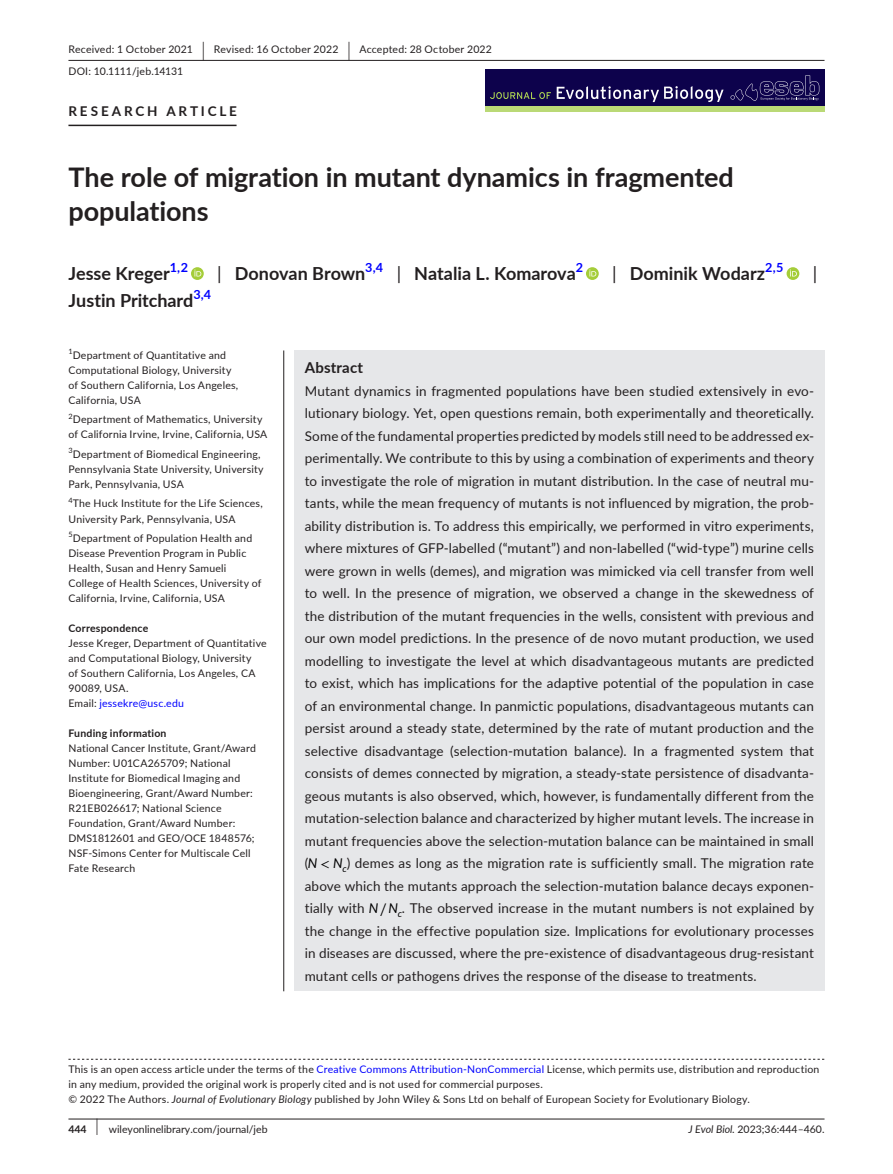
<style>
.page{position:relative;width:893px;height:1174px;background:#fff}
.page>*{position:absolute;margin:0;border:0;box-sizing:border-box;transform-origin:0 0}
.t1{font:700 27px/34.5px "Lato";letter-spacing:-.005em;color:#231f20}
.t2{font:700 18px "Lato";color:#231f20}
.t3{font:18px "Lato";color:#231f20}
.t4{font:700 15px "Lato";letter-spacing:.015em;color:#231f20}
.t5{font:13.5px/22.5px "Lato";letter-spacing:.01em;color:#231f20;text-align:justify}
.t6{font:700 13.5px "Lato";letter-spacing:.21em;color:#231f20}
.t7{font:700 12.6px "Lato";color:#00f}
.t8{font:10.5px/15px "Lato";letter-spacing:.02em;color:#231f20}
.t9{font:10.5px "Lato";color:#231f20}
.t10{font:700 10.5px "Lato";letter-spacing:.02em;color:#231f20}
.t11{font:7.35px "Lato";color:#231f20}
.s1{font-size:19.65px}
.s2{font-weight:400}
.s3{color:#00f}
.s4{font-style:italic;color:#000}
.s5{font-family:"STIX Math";font-style:italic;color:#000}
.s6{font-family:"STIX Math";color:#000}
.s7{font-style:italic}
.s8{font-weight:700}
.s9{font-size:17.4px}
</style>
<div class="page">
<hr style="left:68px;top:1118px;width:756px;height:1px;background:#231f20">
<div style="left:485px;top:70px;width:339px;height:42px;background:#0d024c"></div>
<div style="left:485px;top:107px;width:339px;height:5px;background:#bad976"></div>
<svg style="left:490px;top:92px;width:61px;height:7px"></svg>
<svg style="left:557px;top:86px;width:166px;height:16px"></svg>
<svg style="left:730px;top:75px;width:89px;height:26px"></svg>
<hr style="left:68px;top:60px;width:756px;height:1px;background:#231f20">
<hr style="left:68px;top:125px;width:169px;height:1px;background:#231f20">
<svg style="left:191px;top:267px;width:13px;height:13px"></svg>
<svg style="left:194px;top:269px;width:7px;height:7px"></svg>
<svg style="left:586px;top:267px;width:13px;height:13px"></svg>
<svg style="left:589px;top:269px;width:7px;height:7px"></svg>
<svg style="left:787px;top:267px;width:12px;height:13px"></svg>
<svg style="left:790px;top:269px;width:7px;height:7px"></svg>
<svg style="left:68px;top:1058px;width:756px;height:1px"></svg>
<div style="left:294px;top:350px;width:530px;height:641px;background:#e6e7e9"></div>
<hr style="left:283px;top:350px;width:1px;height:641px;background:#231f20">
<p class="t8" style="left:68px;top:38px;width:425px;line-height:21.8px">Received: 1 October 2021 <span class="s1">|</span> Revised: 16 October 2022 <span class="s1">|</span> Accepted: 28 October 2022<br>DOI: 10.1111/jeb.14131</p>
<p class="t6" style="left:68px;top:101px;width:170px">RESEARCH ARTICLE</p>
<h1 class="t1" style="left:68px;top:159px;width:667px">The role of migration in mutant dynamics in fragmented populations</h1>
<h2 class="t2" style="left:68px;top:260px;width:103px">Jesse Kreger</h2>
<p class="t7" style="left:170px;top:258px;width:20px">1,2</p>
<h2 class="t2" style="left:217px;top:260px;width:150px"><span class="s2">|</span> Donovan Brown</h2>
<p class="t7" style="left:365px;top:258px;width:19px">3,4</p>
<h2 class="t2" style="left:397px;top:260px;width:181px"><span class="s2">|</span> Natalia L. Komarova</h2>
<p class="t7" style="left:576px;top:258px;width:9px">2</p>
<h2 class="t2" style="left:612px;top:260px;width:154px"><span class="s2">|</span> Dominik Wodarz</h2>
<p class="t7" style="left:765px;top:258px;width:20px">2,5</p>
<h2 class="t3" style="left:813px;top:260px;width:6px">|</h2>
<h2 class="t2" style="left:68px;top:287px;width:127px">Justin Pritchard</h2>
<p class="t7" style="left:193px;top:285px;width:19px">3,4</p>
<p class="t11" style="left:68px;top:346px;width:6px">1</p>
<p class="t8" style="left:68px;top:347px;width:171px;text-indent:4px">Department of Quantitative and<br>Computational Biology, University of Southern California, Los Angeles,<br>California, USA</p>
<p class="t8" style="left:68px;top:412px;width:200px"><sup>2</sup>Department of Mathematics, University of California Irvine, Irvine, California, USA</p>
<p class="t8" style="left:68px;top:446px;width:197px"><sup>3</sup>Department of Biomedical Engineering,<br>Pennsylvania State University, University<br>Park, Pennsylvania, USA</p>
<p class="t8" style="left:68px;top:496px;width:196px"><sup>4</sup>The Huck Institute for the Life Sciences,<br>University Park, Pennsylvania, USA</p>
<p class="t8" style="left:68px;top:530px;width:195px"><sup>5</sup>Department of Population Health and Disease Prevention Program in Public Health, Susan and Henry Samueli College of Health Sciences, University of California, Irvine, California, USA</p>
<p class="t10" style="left:68px;top:620px;width:81px">Correspondence</p>
<p class="t8" style="left:68px;top:635px;width:200px">Jesse Kreger, Department of Quantitative and Computational Biology, University<br>of Southern California, Los Angeles, CA<br>90089, USA.<br>Email: <span class="s3">jessekre@usc.edu</span></p>
<p class="t10" style="left:68px;top:725px;width:100px">Funding information</p>
<p class="t8" style="left:68px;top:740px;width:189px">National Cancer Institute, Grant/Award Number: U01CA265709; National Institute for Biomedical Imaging and Bioengineering, Grant/Award Number:<br>R21EB026617; National Science Foundation, Grant/Award Number:<br>DMS1812601 and GEO/OCE 1848576; NSF-Simons Center for Multiscale Cell Fate Research</p>
<p class="t4" style="left:305px;top:356px;width:60px">Abstract</p>
<p class="t5" style="left:305px;top:379px;width:511px">Mutant dynamics in fragmented populations have been studied extensively in evo&shy;lutionary biology. Yet, open questions remain, both experimentally and theoretically.<br>Some of the fundamental properties predicted by models still need to be addressed ex&shy;perimentally. We contribute to this by using a combination of experiments and theory to investigate the role of migration in mutant distribution. In the case of neutral mu&shy;tants, while the mean frequency of mutants is not influenced by migration, the prob&shy;ability distribution is. To address this empirically, we performed in vitro experiments, where mixtures of GFP-labelled (“mutant”) and non-labelled (“wid-type”) murine cells were grown in wells (demes), and migration was mimicked via cell transfer from well to well. In the presence of migration, we observed a change in the skewedness of the distribution of the mutant frequencies in the wells, consistent with previous and our own model predictions. In the presence of de novo mutant production, we used modelling to investigate the level at which disadvantageous mutants are predicted to exist, which has implications for the adaptive potential of the population in case of an environmental change. In panmictic populations, disadvantageous mutants can persist around a steady state, determined by the rate of mutant production and the selective disadvantage (selection-mutation balance). In a fragmented system that consists of demes connected by migration, a steady-state persistence of disadvanta&shy;geous mutants is also observed, which, however, is fundamentally different from the mutation-selection balance and characterized by higher mutant levels. The increase in mutant frequencies above the selection-mutation balance can be maintained in small (<span class="s4">N</span> <span class="s5">&lt;</span> <span class="s4">N</span><sub>c</sub>) demes as long as the migration rate is sufficiently small. The migration rate above which the mutants approach the selection-mutation balance decays exponen&shy;tially with <span class="s4">N</span><span class="s6">∕</span><span class="s4">N</span><sub>c</sub>. The observed increase in the mutant numbers is not explained by the change in the effective population size. Implications for evolutionary processes in diseases are discussed, where the pre-existence of disadvantageous drug-resistant mutant cells or pathogens drives the response of the disease to treatments.</p>
<p class="t8" style="left:68px;top:1061px;width:752px">This is an open access article under the terms of the <span class="s3">Creative Commons Attribution-NonCommercial</span> License, which permits use, distribution and reproduction in any medium, provided the original work is properly cited and is not used for commercial purposes.<br>© 2022 The Authors. <span class="s7">Journal of Evolutionary Biology</span> published by John Wiley &amp; Sons Ltd on behalf of European Society for Evolutionary Biology.</p>
<p class="t9" style="left:68px;top:1121px;width:201px"><span class="s8">444</span> <span class="s9">|</span> wileyonlinelibrary.com/journal/jeb</p>
<p class="t9" style="left:688px;top:1121px;width:138px"><span class="s7">J Evol Biol.</span> 2023;36:444–460.</p>
</div>
